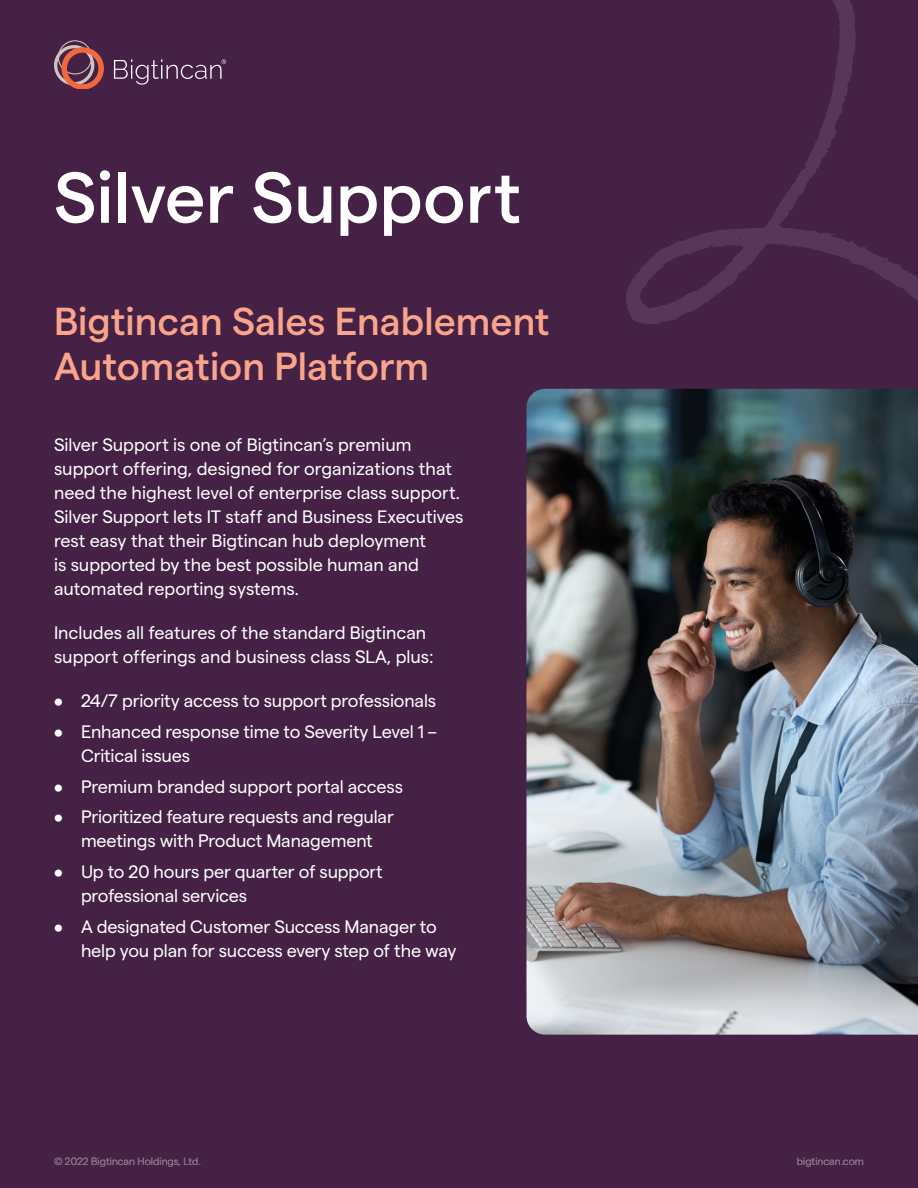
<style>
.page{position:relative;width:918px;height:1188px;background:#442145}
.page>*{position:absolute;margin:0;border:0;box-sizing:border-box;transform-origin:0 0}
.t1{font:500 72px "Matter";color:#fff}
.t2{font:500 39px/45px "Matter";color:#f9a48b}
.t3{font:18px/24px "Matter";letter-spacing:-.01em;color:#fff}
.t4{font:300 10.5px "Matter";color:#b3b3b3}
</style>
<div class="page">
<svg style="left:605px;top:0;width:313px;height:389px"></svg>
<img style="left:526px;top:389px;width:392px;height:646px">
<svg style="left:54px;top:40px;width:50px;height:49px"></svg>
<svg style="left:114px;top:59px;width:112px;height:26px"></svg>
<h1 class="t1" style="left:54px;top:145px;width:469px">Silver Support</h1>
<h2 class="t2" style="left:54px;top:296px;width:497px">Bigtincan Sales Enablement<br>Automation Platform</h2>
<p class="t3" style="left:54px;top:431px;width:411px">Silver Support is one of Bigtincan’s premium support offering, designed for organizations that need the highest level of enterprise class support.<br>Silver Support lets IT staff and Business Executives rest easy that their Bigtincan hub deployment<br>is supported by the best possible human and automated reporting systems.</p>
<p class="t3" style="left:54px;top:619px;width:381px">Includes all features of the standard Bigtincan support offerings and business class SLA, plus:</p>
<p class="t3" style="left:54px;top:687px;width:384px">• 24/7 priority access to support professionals</p>
<p class="t3" style="left:81px;top:718px;width:357px;text-indent:-27px">• Enhanced response time to Severity Level 1 –<br>Critical issues</p>
<p class="t3" style="left:54px;top:773px;width:350px">• Premium branded support portal access</p>
<p class="t3" style="left:54px;top:804px;width:341px;text-align:center">• Prioritized feature requests and regular meetings with Product Management</p>
<p class="t3" style="left:81px;top:858px;width:303px;text-indent:-27px">• Up to 20 hours per quarter of support professional services</p>
<p class="t3" style="left:81px;top:913px;width:377px;text-indent:-27px">• A designated Customer Success Manager to help you plan for success every step of the way</p>
<p class="t4" style="left:54px;top:1154px;width:149px">© 2022 Bigtincan Holdings, Ltd.</p>
<p class="t4" style="left:797px;top:1154px;width:69px">bigtincan.com</p>
</div>
